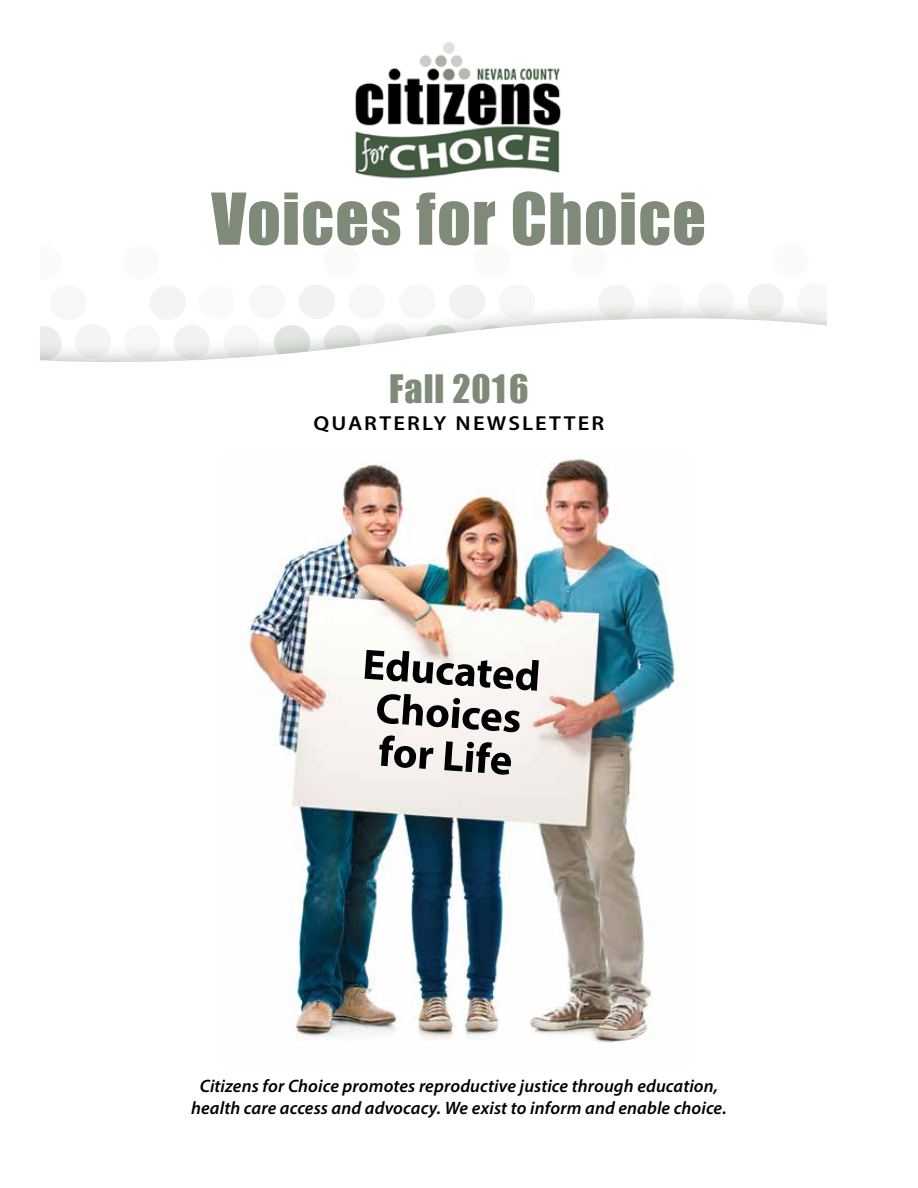
<style>
.page{position:relative;width:918px;height:1188px;background:#fff}
.page>*{position:absolute;margin:0;border:0;box-sizing:border-box;transform-origin:0 0}
.t1{font:66px "Impact";letter-spacing:.02em;color:#7f8b78}
.t2{font:36px "Impact";letter-spacing:.03em;color:#7f8b78}
.t3{font:600 20.25px "Myriad Pro";letter-spacing:.095em;color:#000;scale:1.11 1}
.t4{font:italic 600 18px/22.5px "Myriad Pro";letter-spacing:.005em;color:#000;text-align:center}
</style>
<div class="page">
<div style="left:324px;top:244px;width:36px;height:35px;background:#fafaf9;border-radius:50%"></div>
<div style="left:299px;top:284px;width:36px;height:35px;background:#f2f3f1;border-radius:50%"></div>
<div style="left:349px;top:284px;width:36px;height:35px;background:#f7f7f6;border-radius:50%"></div>
<div style="left:249px;top:284px;width:36px;height:35px;background:#f7f7f6;border-radius:50%"></div>
<div style="left:25px;top:245px;width:37px;height:35px;background:#fafaf9;border-radius:50%"></div>
<div style="left:50px;top:285px;width:36px;height:35px;background:#f7f7f6;border-radius:50%"></div>
<div style="left:199px;top:284px;width:36px;height:35px;background:#fafaf9;border-radius:50%"></div>
<div style="left:123px;top:245px;width:36px;height:35px;background:#fafaf9;border-radius:50%"></div>
<div style="left:150px;top:285px;width:36px;height:35px;background:#f4f4f3;border-radius:50%"></div>
<div style="left:772px;top:243px;width:37px;height:34px;background:#fafaf9;border-radius:50%"></div>
<div style="left:748px;top:283px;width:36px;height:35px;background:#f2f3f1;border-radius:50%"></div>
<div style="left:797px;top:283px;width:37px;height:35px;background:#f7f7f6;border-radius:50%"></div>
<div style="left:698px;top:283px;width:36px;height:35px;background:#f7f7f6;border-radius:50%"></div>
<div style="left:474px;top:244px;width:36px;height:35px;background:#fafaf9;border-radius:50%"></div>
<div style="left:449px;top:284px;width:36px;height:35px;background:#f2f3f1;border-radius:50%"></div>
<div style="left:499px;top:284px;width:36px;height:35px;background:#f7f7f6;border-radius:50%"></div>
<div style="left:399px;top:284px;width:36px;height:35px;background:#f7f7f6;border-radius:50%"></div>
<div style="left:647px;top:283px;width:36px;height:35px;background:#fafaf9;border-radius:50%"></div>
<div style="left:572px;top:244px;width:36px;height:35px;background:#fafaf9;border-radius:50%"></div>
<div style="left:598px;top:284px;width:36px;height:35px;background:#f4f4f3;border-radius:50%"></div>
<svg style="left:40px;top:296px;width:787px;height:66px"></svg>
<div style="left:827px;top:0;width:91px;height:731px;background:#fff"></div>
<div style="left:0;top:0;width:40px;height:1188px;background:#fff"></div>
<img style="left:355px;top:42px;width:206px;height:137px">
<img style="left:247px;top:458px;width:434px;height:585px">
<svg style="left:365px;top:650px;width:174px;height:125px"></svg>
<h1 class="t1" style="left:211px;top:168px;width:496px">Voices for Choice</h1>
<h2 class="t2" style="left:389px;top:361px;width:141px">Fall 2016</h2>
<p class="t3" style="left:314px;top:410px;width:263px">QUARTERLY NEWSLETTER</p>
<p class="t4" style="left:191px;top:1074px;width:537px">Citizens for Choice promotes reproductive justice through education, health care access and advocacy. We exist to inform and enable choice.</p>
</div>
